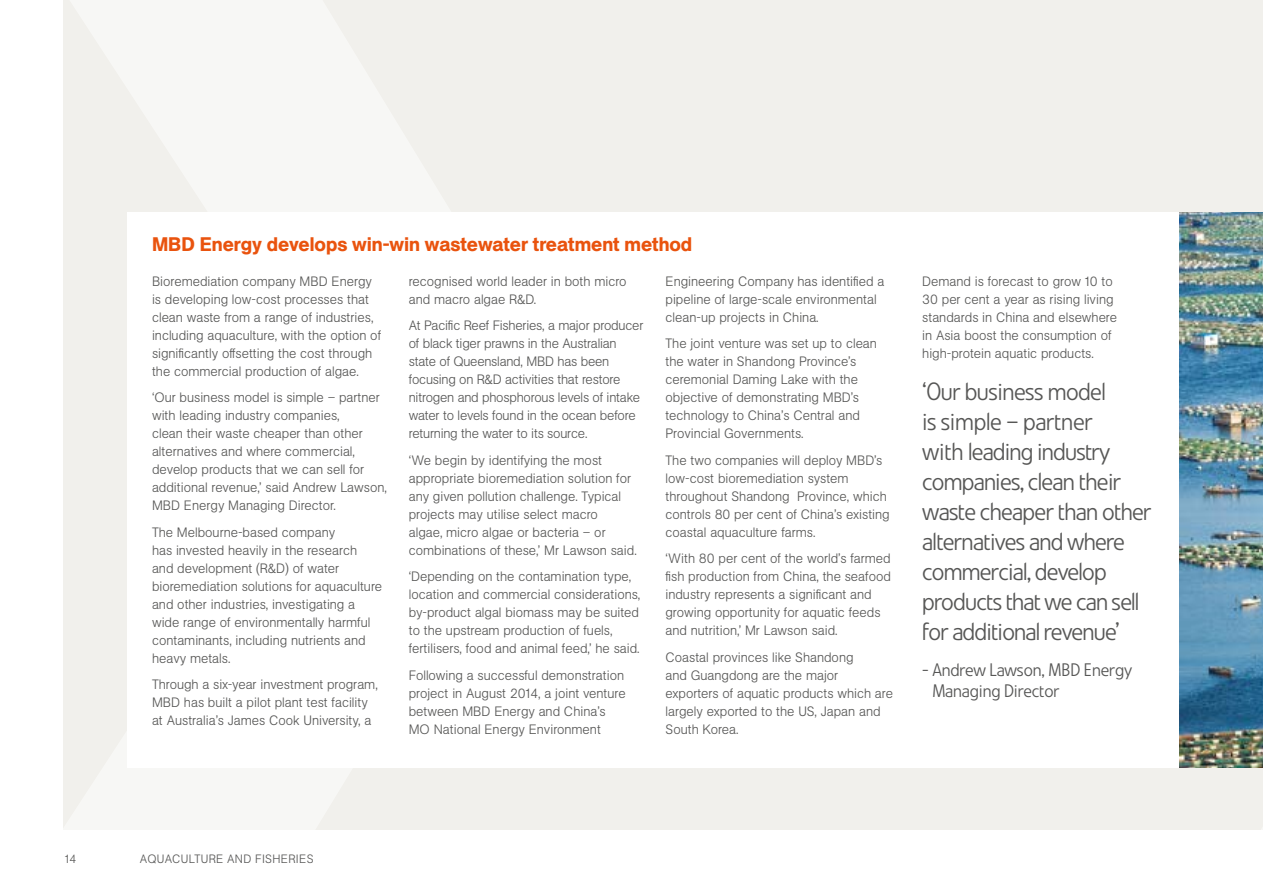
<style>
.page{position:relative;width:1263px;height:893px;background:#fff}
.page>*{position:absolute;margin:0;border:0;box-sizing:border-box;transform-origin:0 0}
.t1{font:300 24.75px/30.2px "Unlimited Pro";letter-spacing:-.03em;color:#575756}
.t2{font:500 19.5px "Unlimited Sans";color:#e9530e}
.t3{font:300 18px/21px "Unlimited Pro";letter-spacing:-.005em;color:#575756}
.t4{font:300 13.5px/18px "Unlimited Sans";color:#575756}
.t5{font:300 12px "Unlimited Sans";letter-spacing:.025em;color:#575756}
</style>
<div class="page">
<div style="left:64px;top:0;width:1199px;height:829px;background:#f1f0ec"></div>
<svg style="left:63px;top:0;width:474px;height:830px"></svg>
<div style="left:128px;top:212px;width:1135px;height:555px;background:#fff"></div>
<img style="left:1179px;top:212px;width:84px;height:555px">
<h2 class="t2" style="left:152px;top:230px;width:542px">MBD Energy develops win-win wastewater treatment method</h2>
<p class="t4" style="left:152px;top:272px;width:231px">Bioremediation company MBD Energy is developing low-cost processes that clean waste from a range of industries, including aquaculture, with the option of significantly offsetting the cost through the commercial production of algae.</p>
<p class="t4" style="left:152px;top:388px;width:236px">‘Our business model is simple – partner with leading industry companies,<br>clean their waste cheaper than other alternatives and where commercial, develop products that we can sell for additional revenue,’ said Andrew Lawson, MBD Energy Managing Director.</p>
<p class="t4" style="left:152px;top:523px;width:232px">The Melbourne-based company<br>has invested heavily in the research<br>and development (R&amp;D) of water bioremediation solutions for aquaculture and other industries, investigating a wide range of environmentally harmful contaminants, including nutrients and heavy metals.</p>
<p class="t4" style="left:152px;top:675px;width:227px">Through a six-year investment program,<br>MBD has built a pilot plant test facility at Australia’s James Cook University, a</p>
<p class="t4" style="left:665px;top:272px;width:220px">Engineering Company has identified a pipeline of large-scale environmental clean-up projects in China.</p>
<p class="t4" style="left:665px;top:334px;width:213px">The joint venture was set up to clean the water in Shandong Province’s ceremonial Daming Lake with the objective of demonstrating MBD’s technology to China’s Central and<br>Provincial Governments.</p>
<p class="t4" style="left:665px;top:450px;width:226px">The two companies will deploy MBD’s low-cost bioremediation system throughout Shandong Province, which controls 80 per cent of China’s existing coastal aquaculture farms.</p>
<p class="t4" style="left:665px;top:549px;width:227px">‘With 80 per cent of the world’s farmed fish production from China, the seafood industry represents a significant and growing opportunity for aquatic feeds and nutrition,’ Mr Lawson said.</p>
<p class="t4" style="left:665px;top:647px;width:229px">Coastal provinces like Shandong<br>and Guangdong are the major exporters of aquatic products which are largely exported to the US, Japan and<br>South Korea.</p>
<p class="t4" style="left:409px;top:272px;width:219px">recognised world leader in both micro and macro algae R&amp;D.</p>
<p class="t4" style="left:409px;top:316px;width:236px">At Pacific Reef Fisheries, a major producer of black tiger prawns in the Australian state of Queensland, MBD has been focusing on R&amp;D activities that restore nitrogen and phosphorous levels of intake water to levels found in the ocean before returning the water to its source.</p>
<p class="t4" style="left:409px;top:451px;width:229px">‘We begin by identifying the most appropriate bioremediation solution for any given pollution challenge. Typical projects may utilise select macro<br>algae, micro algae or bacteria – or combinations of these,’ Mr Lawson said.</p>
<p class="t4" style="left:409px;top:567px;width:233px">‘Depending on the contamination type, location and commercial considerations, by-product algal biomass may be suited to the upstream production of fuels, fertilisers, food and animal feed,’ he said.</p>
<p class="t4" style="left:409px;top:666px;width:218px">Following a successful demonstration project in August 2014, a joint venture between MBD Energy and China’s MO National Energy Environment</p>
<p class="t4" style="left:922px;top:271px;width:196px">Demand is forecast to grow 10 to<br>30 per cent a year as rising living standards in China and elsewhere in Asia boost the consumption of high-protein aquatic products.</p>
<h1 class="t1" style="left:922px;top:375px;width:231px">‘Our business model<br>is simple – partner<br>with leading industry companies, clean their waste cheaper than other alternatives and where commercial, develop products that we can sell for additional revenue’</h1>
<h3 class="t3" style="left:932px;top:658px;width:201px;text-indent:-10px">- Andrew Lawson, MBD Energy<br>Managing Director</h3>
<p class="t5" style="left:65px;top:850px;width:13px">14</p>
<p class="t5" style="left:140px;top:850px;width:175px">AQUACULTURE AND FISHERIES</p>
</div>
